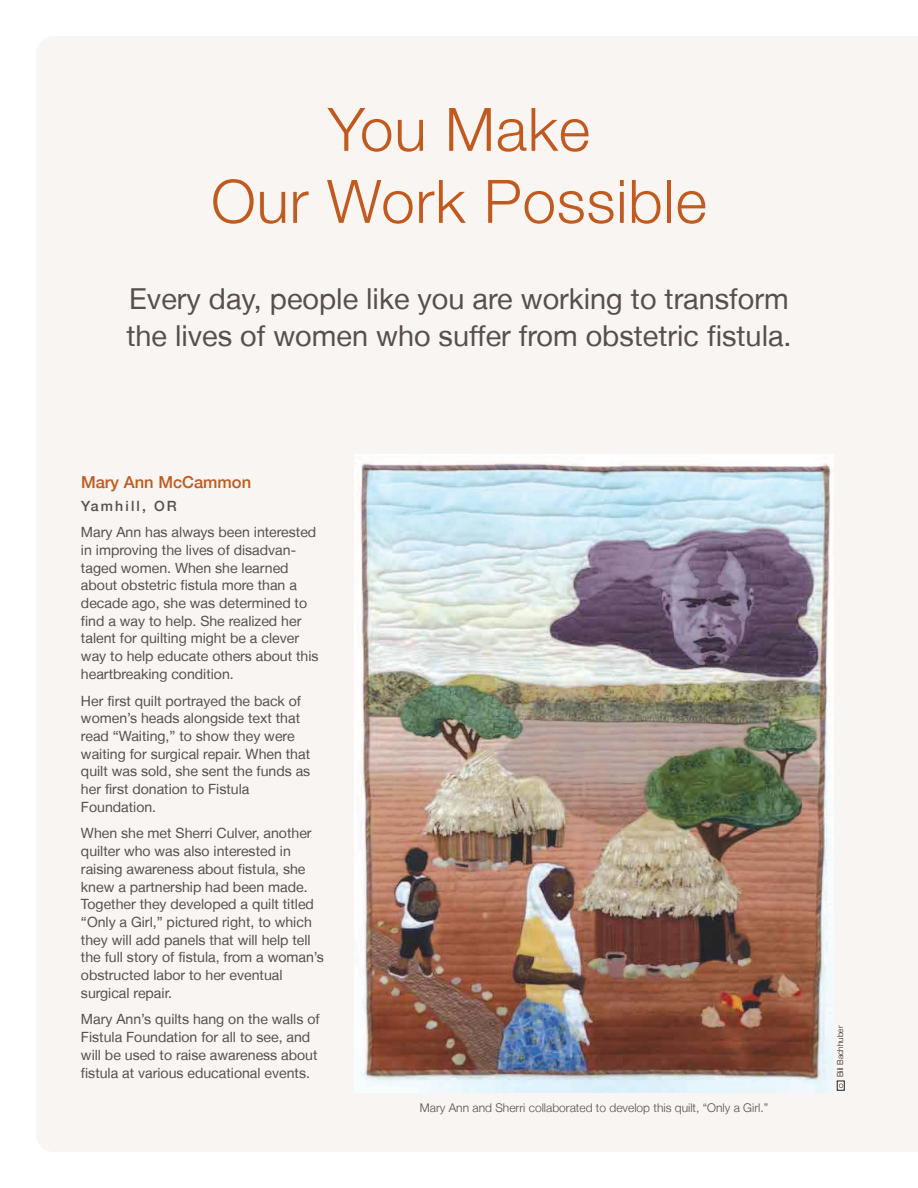
<style>
.page{position:relative;width:918px;height:1188px;background:#fff}
.page>*{position:absolute;margin:0;border:0;box-sizing:border-box;transform-origin:0 0}
.t1{font:300 60px/72px "Helvetica Neue LT";letter-spacing:.015em;color:#c05a1e;text-align:center}
.t2{font:28.8px/37.5px "Helvetica Neue LT";color:#584f4a}
.t3{font:500 16.5px "Helvetica Neue LT";color:#c05a1e}
.t4{font:14.1px/17.7px "Helvetica Neue LT";color:#584f4a}
.t5{font:500 14.1px "Helvetica Neue LT";letter-spacing:.15em;color:#584f4a}
.t6{font:300 12px "Helvetica Neue LT";color:#584f4a}
.t7{font:300 8.25px "Helvetica Neue LT";color:#231f20}
</style>
<div class="page">
<div style="left:36px;top:36px;width:882px;height:1116px;background:#f8f5f2"></div>
<img style="left:355px;top:454px;width:478px;height:639px">
<div style="left:837px;top:1081px;width:8px;height:9px;border:1px solid #231f20"></div>
<svg style="left:839px;top:1084px;width:4px;height:4px"></svg>
<h1 class="t1" style="left:211px;top:99px;width:497px">You Make<br>Our Work Possible</h1>
<h2 class="t2" style="left:126px;top:282px;width:667px">every day, people like you are working to transform the lives of women who suffer from obstetric fistula.</h2>
<p class="t3" style="left:81px;top:477px;width:172px">Mary Ann McCammon</p>
<p class="t5" style="left:81px;top:501px;width:97px">Yamhill, OR</p>
<p class="t4" style="left:81px;top:525px;width:239px">Mary ann has always been interested in improving the lives of disadvan&shy;taged women. When she learned about obstetric fistula more than a decade ago, she was determined to find a way to help. She realized her talent for quilting might be a clever way to help educate others about this heartbreaking condition.</p>
<p class="t4" style="left:81px;top:693px;width:231px">Her first quilt portrayed the back of women’s heads alongside text that read “Waiting,” to show they were waiting for surgical repair. When that quilt was sold, she sent the funds as her first donation to Fistula<br>Foundation.</p>
<p class="t4" style="left:81px;top:826px;width:244px">When she met Sherri Culver, another quilter who was also interested in raising awareness about fistula, she knew a partnership had been made.<br>Together they developed a quilt titled “Only a Girl,” pictured right, to which they will add panels that will help tell the full story of fistula, from a woman’s obstructed labor to her eventual surgical repair.</p>
<p class="t4" style="left:81px;top:1012px;width:240px">Mary ann’s quilts hang on the walls of Fistula Foundation for all to see, and will be used to raise awareness about fistula at various educational events.</p>
<p class="t6" style="left:420px;top:1104px;width:350px">Mary Ann and Sherri collaborated to develop this quilt, “Only a Girl.”</p>
<p class="t7" style="left:837px;top:1077px;width:53px;rotate:-90deg">Bill Bachhuber</p>
</div>
